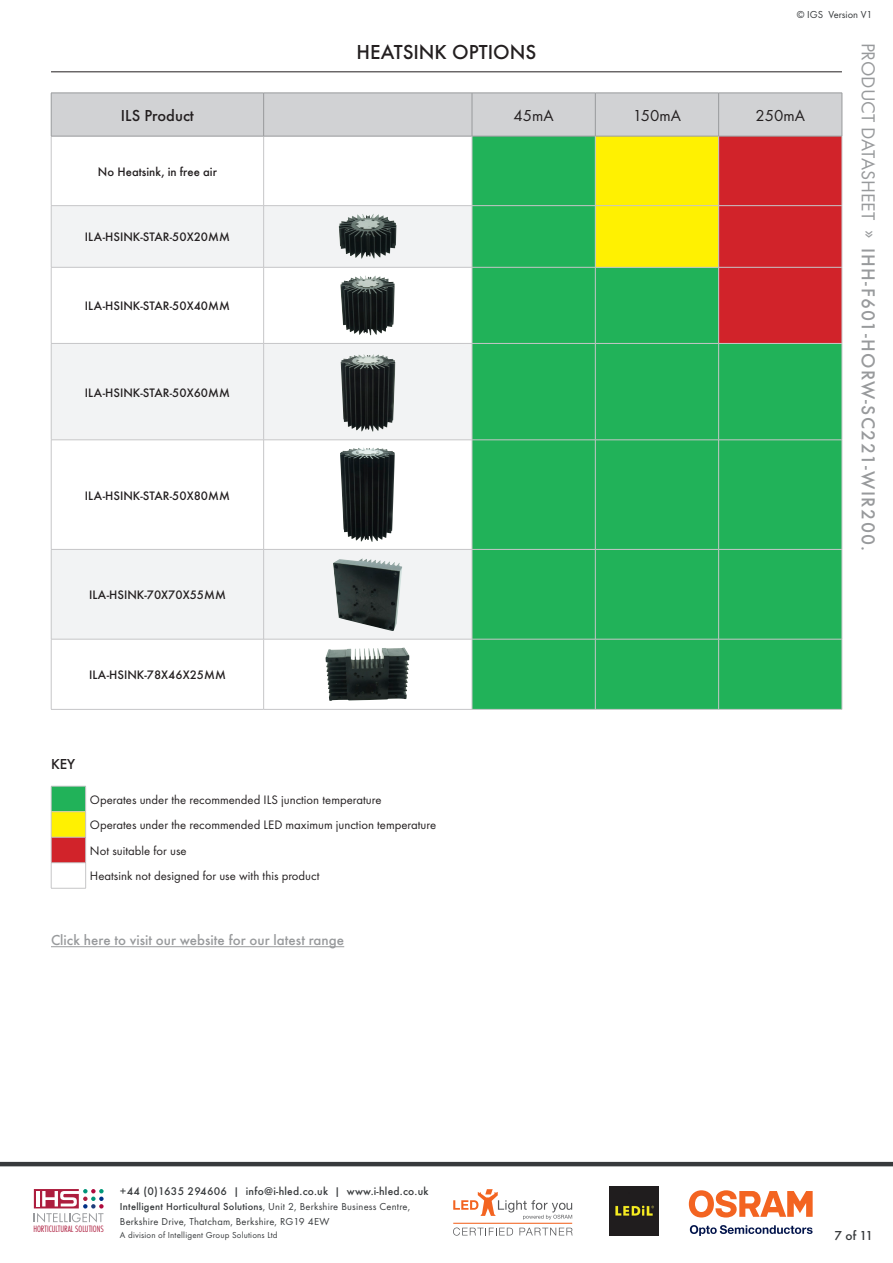
<style>
.page{position:relative;width:893px;height:1263px;background:#fff}
.page>*{position:absolute;margin:0;border:0;box-sizing:border-box;transform-origin:0 0}
.SubHeading{font:500 21px "Futura T";color:#231f20}
.t1{font:500 19.5px "Futura T";letter-spacing:.07em;color:#989a9c}
.t2{font:16.5px "Futura T";color:#231f20}
.t3{font:500 16.5px "Futura T";color:#231f20}
.Bodytext{font:500 15px "Futura T";color:#989a9c}
.Bodytext_Safety{font:500 15px "Futura T";color:#231f20}
.t4{font:500 13.5px "Futura T";color:#373a3c}
.Bodytext_Safety-2{font:12.75px/25.5px "Futura T";color:#231f20}
.Table_Text{font:500 12.75px "Futura T";color:#231f20}
.t5{font:500 11.55px "Futura T";letter-spacing:.02em;color:#373a3c}
.t6{font:10.5px/15px "Futura T";letter-spacing:.02em;color:#373a3c}
.t7{font:10.5px "Futura T";color:#373a3c}
.t8{font:300 condensed 9.6px "Futura T";color:#ad1d3e}
.t9{font:9px "Futura T";letter-spacing:.02em;color:#373a3c}
.s1{font-weight:400}
.s2{font-weight:500}
</style>
<div class="page">
<svg style="left:34px;top:1189px;width:70px;height:33px"></svg>
<hr style="left:0;top:1162px;width:893px;height:4px;background:#373a3c">
<svg style="left:453px;top:1189px;width:119px;height:31px"></svg>
<svg style="left:453px;top:1227px;width:60px;height:8px"></svg>
<svg style="left:519px;top:1228px;width:54px;height:7px"></svg>
<hr style="left:453px;top:1223px;width:119px;height:1px;background:#f36421">
<svg style="left:690px;top:1225px;width:122px;height:11px"></svg>
<svg style="left:689px;top:1190px;width:124px;height:27px"></svg>
<img style="left:609px;top:1186px;width:50px;height:50px">
<hr style="left:51px;top:71px;width:791px;height:1px;background:#231f20">
<hr style="left:51px;top:946px;width:293px;height:1px;background:#989a9c">
<div style="left:473px;top:344px;width:369px;height:365px;background:#21b259"></div>
<svg style="left:52px;top:94px;width:790px;height:249px"></svg>
<svg style="left:52px;top:206px;width:420px;height:433px;fill:#f2f3f4"></svg>
<hr style="left:595px;top:93px;width:1px;height:43px;background:#989a9c">
<hr style="left:718px;top:93px;width:1px;height:43px;background:#989a9c">
<hr style="left:842px;top:93px;width:1px;height:43px;background:#989a9c">
<hr style="left:263px;top:136px;width:1px;height:69px;background:#c6c6c8">
<hr style="left:51px;top:205px;width:213px;height:1px;background:#c6c6c8">
<hr style="left:264px;top:205px;width:208px;height:1px;background:#c6c6c8">
<hr style="left:263px;top:206px;width:1px;height:61px;background:#c6c6c8">
<hr style="left:51px;top:267px;width:213px;height:1px;background:#c6c6c8">
<hr style="left:264px;top:267px;width:208px;height:1px;background:#c6c6c8">
<hr style="left:263px;top:267px;width:1px;height:76px;background:#c6c6c8">
<hr style="left:719px;top:267px;width:123px;height:1px;background:#c6c6c8">
<hr style="left:51px;top:343px;width:213px;height:1px;background:#c6c6c8">
<hr style="left:264px;top:343px;width:208px;height:1px;background:#c6c6c8">
<hr style="left:263px;top:344px;width:1px;height:96px;background:#c6c6c8">
<hr style="left:718px;top:344px;width:1px;height:96px;background:#c6c6c8">
<hr style="left:51px;top:440px;width:213px;height:1px;background:#c6c6c8">
<hr style="left:264px;top:440px;width:208px;height:1px;background:#c6c6c8">
<hr style="left:263px;top:440px;width:1px;height:109px;background:#c6c6c8">
<hr style="left:51px;top:549px;width:213px;height:1px;background:#c6c6c8">
<hr style="left:264px;top:549px;width:208px;height:1px;background:#c6c6c8">
<hr style="left:263px;top:550px;width:1px;height:89px;background:#c6c6c8">
<hr style="left:718px;top:550px;width:1px;height:89px;background:#c6c6c8">
<hr style="left:842px;top:550px;width:1px;height:89px;background:#c6c6c8">
<hr style="left:51px;top:639px;width:213px;height:1px;background:#c6c6c8">
<hr style="left:264px;top:639px;width:208px;height:1px;background:#c6c6c8">
<hr style="left:263px;top:639px;width:1px;height:70px;background:#c6c6c8">
<hr style="left:718px;top:639px;width:1px;height:70px;background:#c6c6c8">
<hr style="left:842px;top:639px;width:1px;height:70px;background:#c6c6c8">
<hr style="left:51px;top:709px;width:213px;height:1px;background:#c6c6c8">
<hr style="left:264px;top:709px;width:208px;height:1px;background:#c6c6c8">
<hr style="left:472px;top:267px;width:123px;height:1px;background:#c6c6c8">
<hr style="left:472px;top:343px;width:123px;height:1px;background:#c6c6c8">
<hr style="left:472px;top:440px;width:123px;height:1px;background:#c6c6c8">
<hr style="left:472px;top:549px;width:123px;height:1px;background:#c6c6c8">
<hr style="left:595px;top:343px;width:124px;height:1px;background:#c6c6c8">
<hr style="left:595px;top:639px;width:124px;height:1px;background:#c6c6c8">
<hr style="left:719px;top:639px;width:123px;height:1px;background:#c6c6c8">
<hr style="left:595px;top:709px;width:124px;height:1px;background:#c6c6c8">
<hr style="left:719px;top:709px;width:123px;height:1px;background:#c6c6c8">
<hr style="left:51px;top:93px;width:213px;height:1px;background:#989a9c">
<hr style="left:264px;top:93px;width:208px;height:1px;background:#989a9c">
<hr style="left:472px;top:136px;width:123px;height:1px;background:#989a9c">
<hr style="left:595px;top:136px;width:124px;height:1px;background:#989a9c">
<hr style="left:719px;top:136px;width:123px;height:1px;background:#989a9c">
<hr style="left:51px;top:136px;width:1px;height:69px;background:#c6c6c8">
<hr style="left:51px;top:206px;width:1px;height:61px;background:#c6c6c8">
<hr style="left:51px;top:267px;width:1px;height:76px;background:#c6c6c8">
<hr style="left:51px;top:344px;width:1px;height:96px;background:#c6c6c8">
<hr style="left:51px;top:440px;width:1px;height:109px;background:#c6c6c8">
<hr style="left:51px;top:550px;width:1px;height:89px;background:#c6c6c8">
<hr style="left:51px;top:639px;width:1px;height:70px;background:#c6c6c8">
<hr style="left:842px;top:136px;width:1px;height:69px;background:#c6c6c8">
<hr style="left:472px;top:206px;width:1px;height:61px;background:#c6c6c8">
<hr style="left:472px;top:267px;width:1px;height:76px;background:#c6c6c8">
<hr style="left:472px;top:344px;width:1px;height:96px;background:#c6c6c8">
<hr style="left:472px;top:440px;width:1px;height:109px;background:#c6c6c8">
<hr style="left:472px;top:550px;width:1px;height:89px;background:#c6c6c8">
<hr style="left:595px;top:550px;width:1px;height:89px;background:#c6c6c8">
<hr style="left:472px;top:639px;width:123px;height:1px;background:#c6c6c8">
<hr style="left:472px;top:639px;width:1px;height:70px;background:#c6c6c8">
<hr style="left:595px;top:639px;width:1px;height:70px;background:#c6c6c8">
<hr style="left:472px;top:709px;width:123px;height:1px;background:#c6c6c8">
<hr style="left:472px;top:93px;width:123px;height:1px;background:#989a9c">
<hr style="left:595px;top:93px;width:124px;height:1px;background:#989a9c">
<hr style="left:719px;top:93px;width:123px;height:1px;background:#989a9c">
<hr style="left:51px;top:93px;width:1px;height:43px;background:#989a9c">
<hr style="left:51px;top:136px;width:213px;height:1px;background:#989a9c">
<hr style="left:263px;top:93px;width:1px;height:43px;background:#989a9c">
<hr style="left:472px;top:93px;width:1px;height:43px;background:#989a9c">
<hr style="left:264px;top:136px;width:208px;height:1px;background:#989a9c">
<hr style="left:595px;top:440px;width:124px;height:1px;background:#c6c6c8">
<hr style="left:719px;top:440px;width:123px;height:1px;background:#c6c6c8">
<hr style="left:718px;top:440px;width:1px;height:109px;background:#c6c6c8">
<hr style="left:718px;top:136px;width:1px;height:69px;background:#c6c6c8">
<hr style="left:595px;top:267px;width:1px;height:76px;background:#c6c6c8">
<hr style="left:595px;top:344px;width:1px;height:96px;background:#c6c6c8">
<hr style="left:842px;top:344px;width:1px;height:96px;background:#c6c6c8">
<hr style="left:595px;top:440px;width:1px;height:109px;background:#c6c6c8">
<hr style="left:842px;top:440px;width:1px;height:109px;background:#c6c6c8">
<hr style="left:595px;top:549px;width:124px;height:1px;background:#c6c6c8">
<hr style="left:719px;top:549px;width:123px;height:1px;background:#c6c6c8">
<hr style="left:472px;top:136px;width:1px;height:69px;background:#c6c6c8">
<hr style="left:595px;top:136px;width:1px;height:69px;background:#c6c6c8">
<hr style="left:472px;top:205px;width:123px;height:1px;background:#c6c6c8">
<hr style="left:595px;top:205px;width:124px;height:1px;background:#c6c6c8">
<hr style="left:595px;top:206px;width:1px;height:61px;background:#c6c6c8">
<hr style="left:595px;top:267px;width:124px;height:1px;background:#c6c6c8">
<hr style="left:719px;top:205px;width:123px;height:1px;background:#c6c6c8">
<hr style="left:718px;top:206px;width:1px;height:61px;background:#c6c6c8">
<hr style="left:842px;top:206px;width:1px;height:61px;background:#c6c6c8">
<hr style="left:718px;top:267px;width:1px;height:76px;background:#c6c6c8">
<hr style="left:842px;top:267px;width:1px;height:76px;background:#c6c6c8">
<hr style="left:719px;top:343px;width:123px;height:1px;background:#c6c6c8">
<img style="left:339px;top:214px;width:57px;height:45px">
<img style="left:340px;top:276px;width:55px;height:59px">
<img style="left:341px;top:354px;width:54px;height:78px">
<img style="left:340px;top:447px;width:55px;height:95px">
<img style="left:333px;top:558px;width:69px;height:73px">
<img style="left:325px;top:648px;width:84px;height:53px">
<hr style="left:51px;top:888px;width:35px;height:1px;background:#c6c6c8">
<svg style="left:51px;top:786px;width:35px;height:102px"></svg>
<hr style="left:51px;top:862px;width:35px;height:1px;background:#c6c6c8">
<p class="t7" style="left:797px;top:8px;width:77px">© IGS Version V1</p>
<p class="SubHeading" style="left:357px;top:39px;width:181px">HEATSINK OPTIONS</p>
<p class="t3" style="left:121px;top:106px;width:75px">ILS Product</p>
<p class="t2" style="left:514px;top:106px;width:42px">45mA</p>
<p class="t2" style="left:633px;top:106px;width:50px">150mA</p>
<p class="t2" style="left:755px;top:106px;width:51px">250mA</p>
<p class="Table_Text" style="left:98px;top:164px;width:120px">No Heatsink, in free air</p>
<p class="Table_Text" style="left:85px;top:230px;width:146px">ILA-HSINK-STAR-50X20MM</p>
<p class="Table_Text" style="left:85px;top:299px;width:146px">ILA-HSINK-STAR-50X40MM</p>
<p class="Table_Text" style="left:85px;top:385px;width:146px">ILA-HSINK-STAR-50X60MM</p>
<p class="Table_Text" style="left:85px;top:488px;width:146px">ILA-HSINK-STAR-50X80MM</p>
<p class="Table_Text" style="left:89px;top:587px;width:138px">ILA-HSINK-70X70X55MM</p>
<p class="Table_Text" style="left:89px;top:667px;width:138px">ILA-HSINK-78X46X25MM</p>
<p class="Bodytext_Safety" style="left:51px;top:755px;width:26px">KEY</p>
<p class="Bodytext_Safety-2" style="left:90px;top:787px;width:348px">Operates under the recommended ILS junction temperature<br>Operates under the recommended LED maximum junction temperature Not suitable for use<br>Heatsink not designed for use with this product</p>
<p class="Bodytext" style="left:51px;top:931px;width:295px">Click here to visit our website for our latest range</p>
<h2 class="t1" style="left:880px;top:43px;width:510px;rotate:90deg"><span class="s1">PRODUCT DATASHEET </span><sup>»</sup> IHH-F601-HORW-SC221-WIR200.</h2>
<p class="t8" style="left:33px;top:1223px;width:72px">HORTICULTURAL SOLUTIONS</p>
<p class="t5" style="left:120px;top:1184px;width:310px">+44 (0)1635 294606 | info@i-hled.co.uk | www.i-hled.co.uk</p>
<p class="t6" style="left:120px;top:1199px;width:292px"><span class="s2">Intelligent Horticultural Solutions</span>, Unit 2, Berkshire Business Centre,<br>Berkshire Drive, Thatcham, Berkshire, RG19 4EW</p>
<p class="t9" style="left:120px;top:1230px;width:159px">A division of Intelligent Group Solutions Ltd</p>
<p class="t4" style="left:834px;top:1227px;width:40px">7 of 11</p>
</div>
